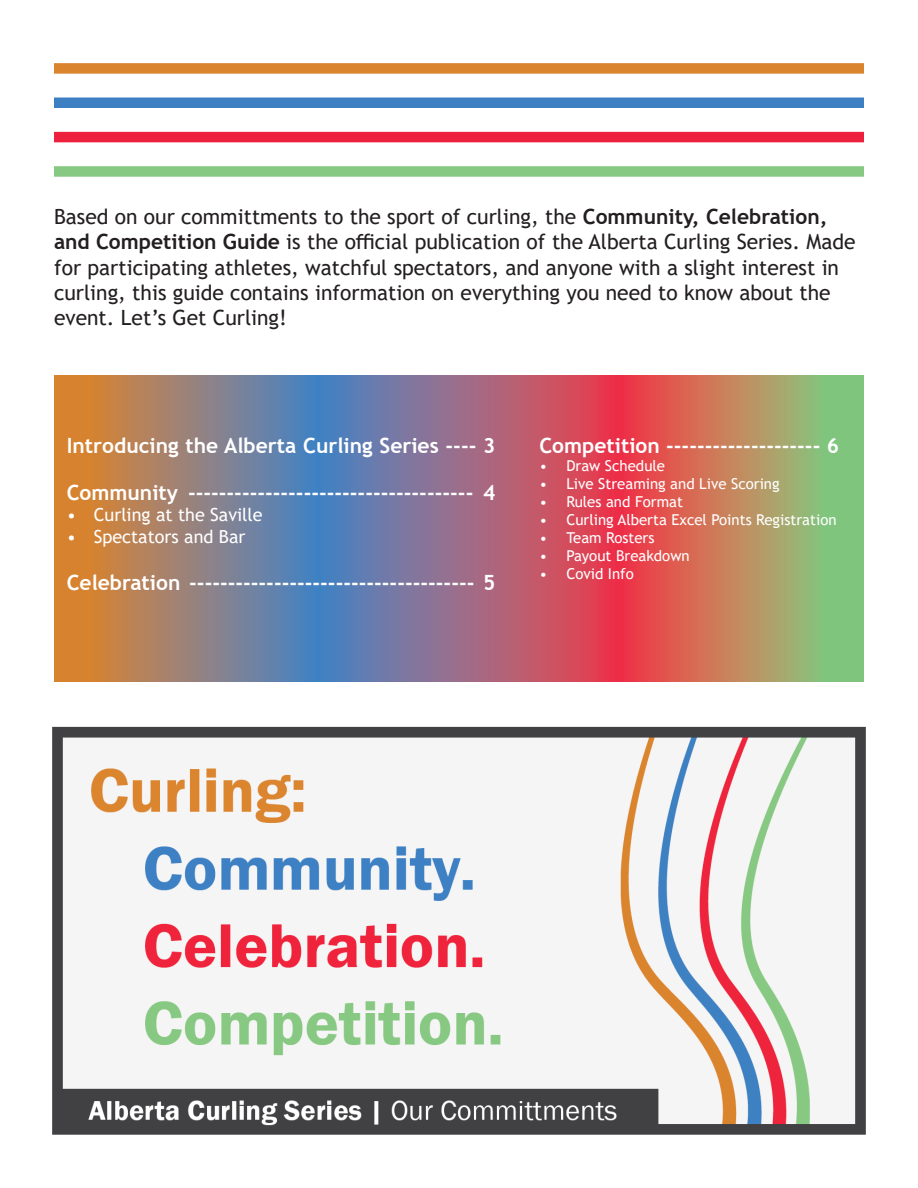
<style>
.page{position:relative;width:918px;height:1188px;background:#fff}
.page>*{position:absolute;margin:0;border:0;box-sizing:border-box;transform-origin:0 0}
.t1{font:21px/25.2px "Trebuchet MS";color:#231f20}
.t2{font:700 21px "Trebuchet MS";color:#fff}
.t3{font:18px "Trebuchet MS";color:#fff}
.t4{font:15px "Trebuchet MS";color:#fff}
.s1{font-weight:700}
</style>
<div class="page">
<div style="left:54px;top:63px;width:810px;height:11px;background:#da842e"></div>
<div style="left:54px;top:98px;width:810px;height:10px;background:#3c80c3"></div>
<div style="left:54px;top:132px;width:810px;height:10px;background:#ed213d"></div>
<div style="left:54px;top:166px;width:810px;height:11px;background:#87c982"></div>
<img style="left:52px;top:726px;width:814px;height:409px">
<svg style="left:55px;top:375px;width:808px;height:306px;background:#a47976"></svg>
<p class="t1" style="left:54px;top:204px;width:803px">Based on our committments to the sport of curling, the <span class="s1">Community, Celebration, and Competition Guide</span> is the official publication of the Alberta Curling Series. Made for participating athletes, watchful spectators, and anyone with a slight interest in curling, this guide contains information on everything you need to know about the event. Let’s Get Curling!</p>
<p class="t2" style="left:67px;top:432px;width:430px">Introducing the Alberta Curling Series ---- 3</p>
<p class="t2" style="left:67px;top:479px;width:430px">Community ------------------------------------- 4</p>
<p class="t3" style="left:67px;top:504px;width:197px">• Curling at the Saville</p>
<p class="t3" style="left:67px;top:525px;width:180px">• Spectators and Bar</p>
<p class="t2" style="left:67px;top:569px;width:430px">Celebration ------------------------------------- 5</p>
<p class="t2" style="left:539px;top:432px;width:301px">Competition -------------------- 6</p>
<p class="t4" style="left:539px;top:456px;width:127px">• Draw Schedule</p>
<p class="t4" style="left:539px;top:474px;width:242px">• Live Streaming and Live Scoring</p>
<p class="t4" style="left:539px;top:492px;width:145px">• Rules and Format</p>
<p class="t4" style="left:539px;top:510px;width:299px">• Curling Alberta Excel Points Registration</p>
<p class="t4" style="left:539px;top:528px;width:117px">• Team Rosters</p>
<p class="t4" style="left:539px;top:546px;width:152px">• Payout Breakdown</p>
<p class="t4" style="left:539px;top:564px;width:96px">• Covid Info</p>
</div>
